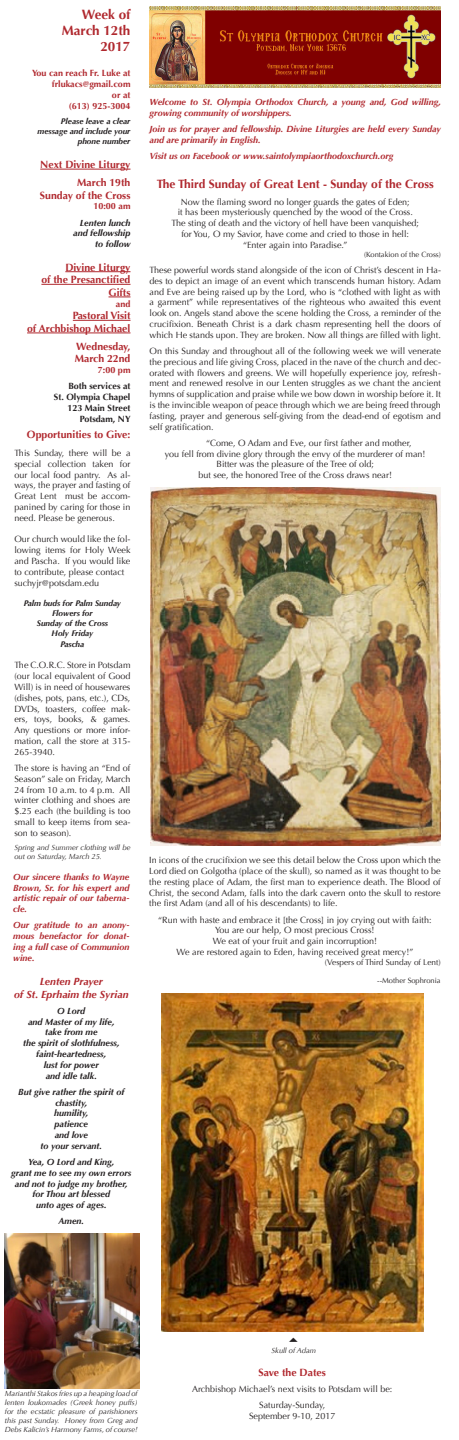
<style>
.page{position:relative;width:459px;height:1440px;background:#fff}
.page>*{position:absolute;margin:0;border:0;box-sizing:border-box;transform-origin:0 0}
.t1{font:700 13.5px "Optima";color:#b0282e}
.t2{font:700 12px "Optima";color:#b0282e}
.t3{font:700 10.5px/12.6px "Optima";color:#b0282e;text-align:right}
.t4{font:italic 700 10.5px "Optima";color:#b0282e}
.t5{font:9px/10.8px "Optima";color:#231f20;text-align:justify}
.t6{font:italic 700 9px/10.8px "Optima";color:#b0282e}
.t7{font:italic 700 9px/10.8px "Optima";color:#231f20;text-align:center}
.t8{font:700 9px "Optima";color:#b0282e}
.t9{font:700 9px "Optima";color:#231f20}
.t10{font:italic 700 8.25px/9.9px "Optima";color:#231f20;text-align:right}
.t11{font:8.25px "Optima";color:#231f20}
.t12{font:italic 7.5px/9px "Optima";color:#231f20}
.t13{font:7.5px "Optima";color:#231f20}
</style>
<div class="page">
<img style="left:150px;top:6px;width:291px;height:81px">
<hr style="left:40px;top:169px;width:91px;height:1px;background:#b0282e">
<hr style="left:65px;top:271px;width:66px;height:1px;background:#b0282e">
<hr style="left:41px;top:284px;width:89px;height:1px;background:#b0282e">
<svg style="left:109px;top:297px;width:22px;height:1px"></svg>
<hr style="left:73px;top:320px;width:58px;height:1px;background:#b0282e">
<hr style="left:27px;top:333px;width:104px;height:1px;background:#b0282e">
<img style="left:150px;top:488px;width:290px;height:358px">
<img style="left:161px;top:994px;width:262px;height:338px">
<img style="left:5px;top:1233px;width:135px;height:156px">
<p class="t1" style="left:82px;top:6px;width:50px">Week of</p>
<p class="t1" style="left:62px;top:22px;width:70px">March 12th</p>
<p class="t1" style="left:100px;top:39px;width:32px">2017</p>
<p class="t8" style="left:32px;top:68px;width:100px">You can reach Fr. Luke at</p>
<p class="t8" style="left:52px;top:79px;width:80px">frlukacs@gmail.com</p>
<p class="t8" style="left:112px;top:90px;width:20px">or at</p>
<p class="t8" style="left:69px;top:100px;width:63px">(613) 925-3004</p>
<p class="t10" style="left:61px;top:116px;width:71px">Please leave a clear</p>
<p class="t10" style="left:38px;top:126px;width:94px">message and include your phone number</p>
<p class="t3" style="left:40px;top:158px;width:92px">Next Divine Liturgy</p>
<p class="t3" style="left:77px;top:176px;width:55px">March 19th</p>
<p class="t3" style="left:40px;top:189px;width:92px">Sunday of the Cross</p>
<p class="t8" style="left:93px;top:201px;width:39px">10:00 am</p>
<p class="t7" style="left:80px;top:217px;width:52px">Lenten lunch</p>
<p class="t7" style="left:73px;top:228px;width:59px">and fellowship</p>
<p class="t7" style="left:95px;top:239px;width:37px">to follow</p>
<p class="t3" style="left:65px;top:261px;width:67px">Divine Liturgy</p>
<p class="t3" style="left:41px;top:274px;width:91px">of the Presanctified<br>Gifts</p>
<p class="t8" style="left:116px;top:298px;width:16px">and</p>
<p class="t3" style="left:73px;top:310px;width:59px">Pastoral Visit</p>
<p class="t3" style="left:27px;top:322px;width:105px">of Archbishop Michael</p>
<p class="t3" style="left:76px;top:340px;width:56px">Wednesday,</p>
<p class="t3" style="left:75px;top:353px;width:57px">March 22nd</p>
<p class="t8" style="left:98px;top:365px;width:34px">7:00 pm</p>
<p class="t9" style="left:68px;top:381px;width:64px">Both services at</p>
<p class="t9" style="left:54px;top:392px;width:78px">St. Olympia Chapel</p>
<p class="t9" style="left:67px;top:403px;width:65px">123 Main Street</p>
<p class="t9" style="left:80px;top:414px;width:52px">Potsdam, NY</p>
<p class="t3" style="left:27px;top:428px;width:105px">Opportunities to Give:</p>
<p class="t5" style="left:14px;top:448px;width:118px">This Sunday, there will be a special collection taken for our local food pantry. As al&shy;ways, the prayer and fasting of Great Lent must be accom&shy;panined by caring for those in need. Please be generous.</p>
<p class="t5" style="left:14px;top:534px;width:118px">Our church would like the fol&shy;lowing items for Holy Week and Pascha. If you would like to contribute, please contact</p>
<p class="t5" style="left:14px;top:577px;width:86px">suchyjr@potsdam.edu</p>
<p class="t10" style="left:24px;top:599px;width:99px">Palm buds for Palm Sunday</p>
<p class="t10" style="left:52px;top:609px;width:42px">Flowers for</p>
<p class="t10" style="left:37px;top:618px;width:73px">Sunday of the Cross</p>
<p class="t10" style="left:52px;top:628px;width:43px">Holy Friday</p>
<p class="t10" style="left:61px;top:639px;width:25px">Pascha</p>
<p class="t5" style="left:14px;top:660px;width:118px">The C.O.R.C. Store in Potsdam (our local equivalent of Good Will) is in need of housewares (dishes, pots, pans, etc.), CDs, DVDs, toasters, coffee mak&shy;ers, toys, books, &amp; games.<br>Any questions or more infor&shy;mation, call the store at 315- 265-3940.</p>
<p class="t5" style="left:14px;top:763px;width:118px">The store is having an “End of Season” sale on Friday, March 24 from 10 a.m. to 4 p.m. All winter clothing and shoes are $.25 each (the building is too small to keep items from sea&shy;son to season).</p>
<p class="t12" style="left:14px;top:843px;width:118px">Spring and Summer clothing will be out on Saturday, March 25.</p>
<p class="t6" style="left:13px;top:871px;width:118px;text-align:justify">Our sincere thanks to Wayne Brown, Sr. for his expert and artistic repair of our taberna&shy;cle.</p>
<p class="t6" style="left:13px;top:920px;width:118px;text-align:justify">Our gratitude to an anony&shy;mous benefactor for donat&shy;ing a full case of Communion wine.</p>
<p class="t4" style="left:40px;top:975px;width:65px">Lenten Prayer</p>
<p class="t4" style="left:14px;top:988px;width:116px">of St. Eprhaim the Syrian</p>
<p class="t7" style="left:57px;top:1005px;width:30px">O Lord</p>
<p class="t7" style="left:28px;top:1016px;width:88px">and Master of my life,</p>
<p class="t7" style="left:45px;top:1027px;width:54px">take from me</p>
<p class="t7" style="left:23px;top:1038px;width:98px">the spirit of slothfulness, faint-heartedness,</p>
<p class="t7" style="left:44px;top:1059px;width:57px">lust for power</p>
<p class="t7" style="left:46px;top:1070px;width:53px">and idle talk.</p>
<p class="t7" style="left:18px;top:1086px;width:108px">But give rather the spirit of</p>
<p class="t7" style="left:55px;top:1097px;width:33px">chastity,</p>
<p class="t7" style="left:54px;top:1108px;width:36px">humility,</p>
<p class="t7" style="left:55px;top:1119px;width:35px">patience</p>
<p class="t7" style="left:55px;top:1130px;width:35px">and love</p>
<p class="t7" style="left:41px;top:1140px;width:63px">to your servant.</p>
<p class="t7" style="left:28px;top:1157px;width:88px">Yea, O Lord and King,</p>
<p class="t7" style="left:11px;top:1167px;width:122px">grant me to see my own errors</p>
<p class="t7" style="left:15px;top:1178px;width:114px">and not to judge my brother,</p>
<p class="t7" style="left:33px;top:1189px;width:79px">for Thou art blessed</p>
<p class="t7" style="left:36px;top:1200px;width:72px">unto ages of ages.</p>
<p class="t7" style="left:59px;top:1216px;width:27px">Amen.</p>
<p class="t6" style="left:150px;top:96px;width:293px">Welcome to St. Olympia Orthodox Church, a young and, God willing, growing community of worshippers.</p>
<p class="t6" style="left:150px;top:123px;width:293px">Join us for prayer and fellowship. Divine Liturgies are held every Sunday and are primarily in English.</p>
<p class="t6" style="left:150px;top:150px;width:245px">Visit us on Facebook or www.saintolympiaorthodoxchurch.org</p>
<p class="t2" style="left:157px;top:177px;width:278px">The Third Sunday of Great Lent - Sunday of the Cross</p>
<p class="t5" style="left:181px;top:196px;width:230px">Now the flaming sword no longer guards the gates of Eden;</p>
<p class="t5" style="left:178px;top:207px;width:237px">it has been mysteriously quenched by the wood of the Cross.</p>
<p class="t5" style="left:171px;top:218px;width:249px">The sting of death and the victory of hell have been vanquished;</p>
<p class="t5" style="left:181px;top:229px;width:229px">for You, O my Savior, have come and cried to those in hell:</p>
<p class="t5" style="left:243px;top:239px;width:106px">“Enter again into Paradise.”</p>
<p class="t13" style="left:364px;top:250px;width:78px">(Kontakion of the Cross)</p>
<p class="t5" style="left:150px;top:265px;width:293px">These powerful words stand alongside of the icon of Christ’s descent in Ha&shy;des to depict an image of an event which transcends human history. Adam and Eve are being raised up by the Lord, who is “clothed with light as with a garment” while representatives of the righteous who awaited this event look on. Angels stand above the scene holding the Cross, a reminder of the crucifixion. Beneath Christ is a dark chasm representing hell the doors of which He stands upon. They are broken. Now all things are filled with light.</p>
<p class="t5" style="left:150px;top:346px;width:293px">On this Sunday and throughout all of the following week we will venerate the precious and life giving Cross, placed in the nave of the church and dec&shy;orated with flowers and greens. We will hopefully experience joy, refresh&shy;ment and renewed resolve in our Lenten struggles as we chant the ancient hymns of supplication and praise while we bow down in worship before it. It is the invincible weapon of peace through which we are being freed through fasting, prayer and generous self-giving from the dead-end of egotism and self gratification.</p>
<p class="t5" style="left:206px;top:437px;width:207px">“Come, O Adam and Eve, our first father and mother,</p>
<p class="t5" style="left:165px;top:448px;width:262px">you fell from divine glory through the envy of the murderer of man!</p>
<p class="t5" style="left:217px;top:459px;width:159px">Bitter was the pleasure of the Tree of old;</p>
<p class="t5" style="left:199px;top:470px;width:195px">but see, the honored Tree of the Cross draws near!</p>
<p class="t5" style="left:149px;top:855px;width:293px">In icons of the crucifixion we see this detail below the Cross upon which the Lord died on Golgotha (place of the skull), so named as it was thought to be the resting place of Adam, the first man to experience death. The Blood of Christ, the second Adam, falls into the dark cavern onto the skull to restore the first Adam (and all of his descendants) to life.</p>
<p class="t5" style="left:158px;top:914px;width:275px">“Run with haste and embrace it [the Cross] in joy crying out with faith:</p>
<p class="t5" style="left:215px;top:925px;width:161px">You are our help, O most precious Cross!</p>
<p class="t5" style="left:213px;top:936px;width:166px">We eat of your fruit and gain incorruption!</p>
<p class="t5" style="left:177px;top:947px;width:238px">We are restored again to Eden, having received great mercy!”</p>
<p class="t11" style="left:325px;top:957px;width:117px">(Vespers of Third Sunday of Lent)</p>
<p class="t13" style="left:377px;top:976px;width:65px">--Mother Sophronia</p>
<p class="t12" style="left:5px;top:1389px;width:134px;text-align:justify">Marianthi Stakos fries up a heaping load of lenten loukomades (Greek honey puffs) for the ecstatic pleasure of parishioners this past Sunday. Honey from Greg and Debs Kalicin’s Harmony Farms, of course!</p>
<p class="t12" style="left:272px;top:1346px;width:46px">Skull of Adam</p>
<p class="t3" style="left:259px;top:1366px;width:69px">Save the Dates</p>
<p class="t5" style="left:192px;top:1384px;width:202px">Archbishop Michael’s next visits to Potsdam will be:</p>
<p class="t5" style="left:259px;top:1400px;width:68px">Saturday-Sunday,</p>
<p class="t5" style="left:249px;top:1411px;width:88px">September 9-10, 2017</p>
</div>
